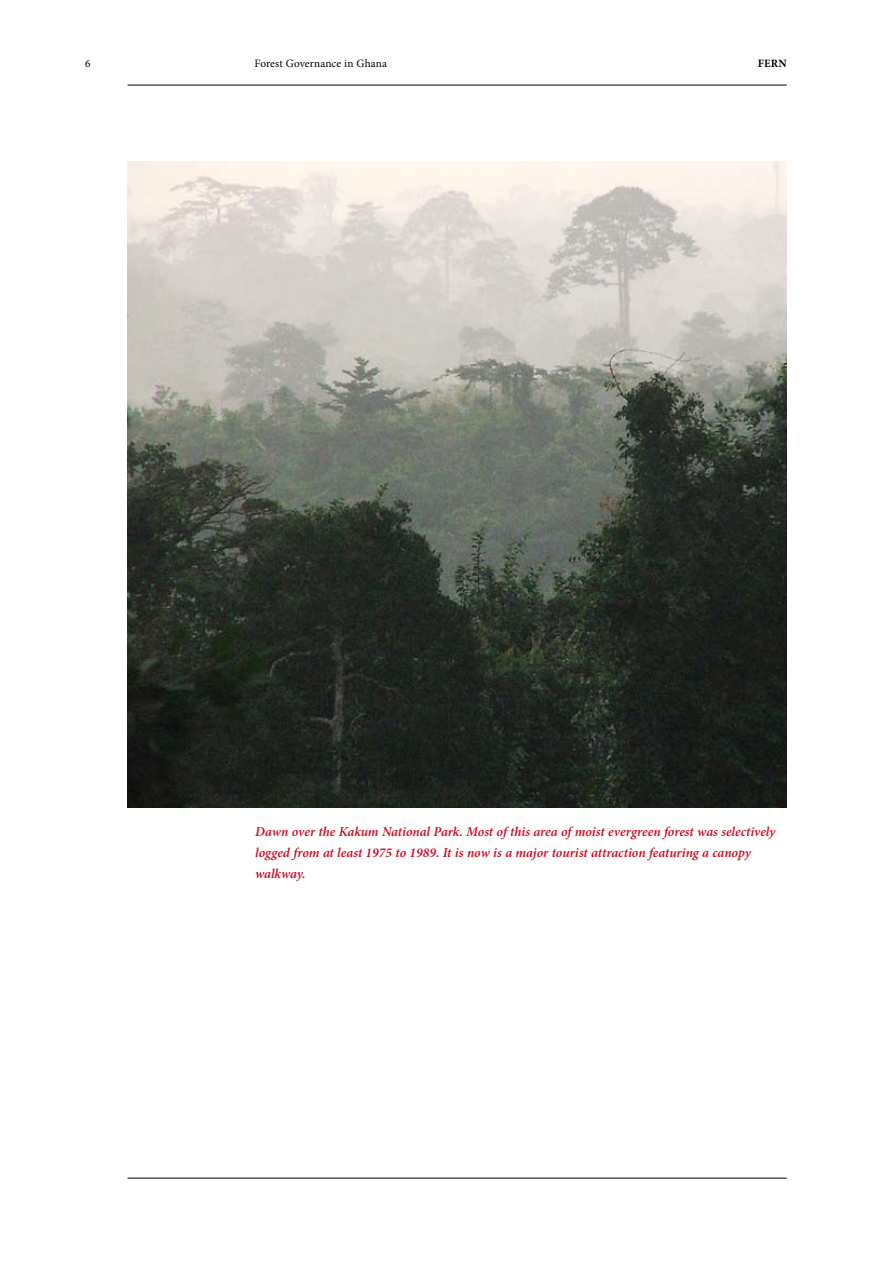
<style>
.page{position:relative;width:893px;height:1263px;background:#fff}
.page>*{position:absolute;margin:0;border:0;box-sizing:border-box;transform-origin:0 0}
.t1{font:italic 600 13.5px/21px "Minion Pro";letter-spacing:-.005em;color:#cc071e}
.t2{font:11.25px "Minion Pro";letter-spacing:.005em;color:#000}
.t3{font:700 11.25px "Minion Pro";color:#000}
</style>
<div class="page">
<hr style="left:128px;top:85px;width:659px;height:1px;background:#000">
<hr style="left:128px;top:1178px;width:659px;height:1px;background:#000">
<img style="left:128px;top:162px;width:659px;height:646px">
<p class="t2" style="left:255px;top:56px;width:134px">Forest Governance in Ghana</p>
<p class="t3" style="left:758px;top:56px;width:30px">FERN</p>
<p class="t1" style="left:255px;top:822px;width:522px">Dawn over the Kakum National Park. Most of this area of moist evergreen forest was selectively logged from at least 1975 to 1989. It is now is a major tourist attraction featuring a canopy walkway.</p>
</div>
